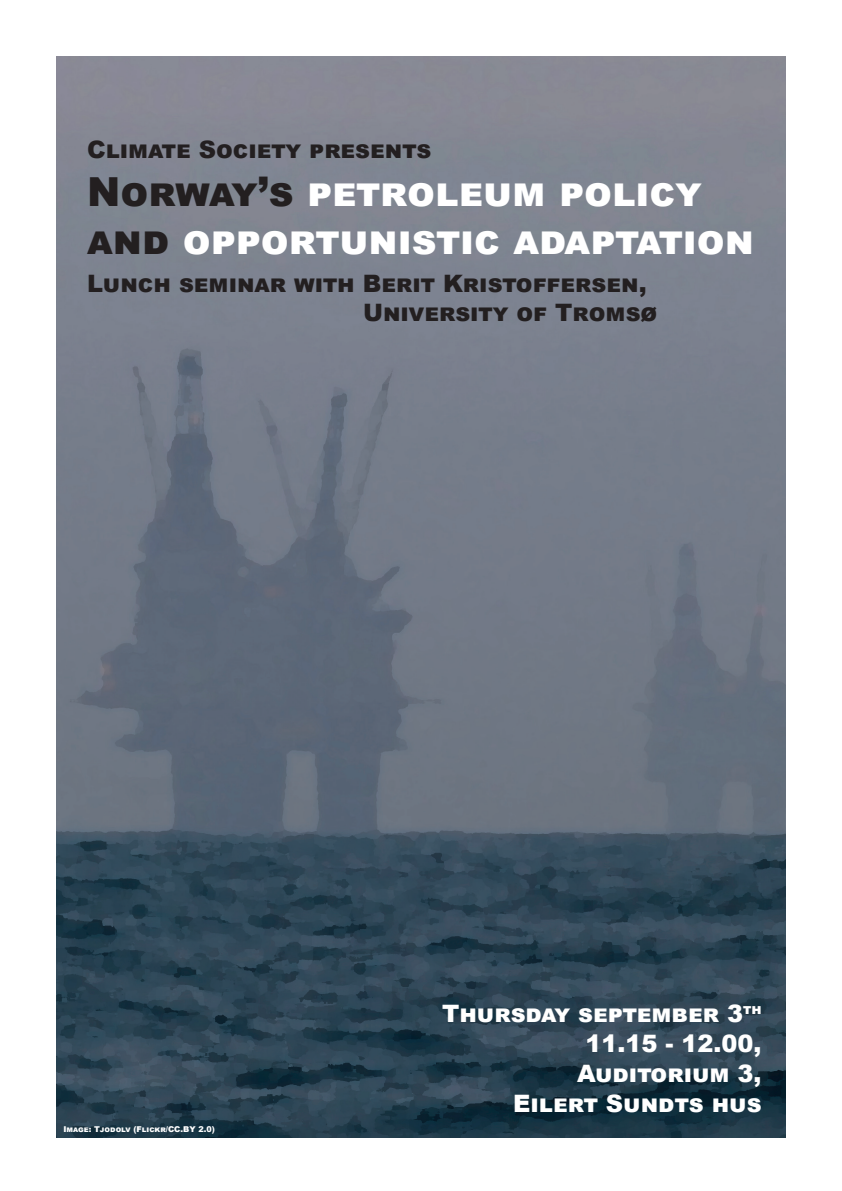
<style>
.page{position:relative;width:842px;height:1191px;background:#fff}
.page>*{position:absolute;margin:0;border:0;box-sizing:border-box;transform-origin:0 0}
.t1{font:900 40px/48px "Arial";color:#fff}
.t2{font:900 24px/29px "Arial";color:#231f20}
.t3{font:900 24px/30px "Arial";color:#fff;text-align:right}
.t4{font:900 8px "Arial";color:#fff}
.s1{color:#231f20}
</style>
<div class="page">
<img style="left:57px;top:57px;width:728px;height:1080px">
<p class="t2" style="left:87px;top:134px;width:346px">Climate Society presents</p>
<h1 class="t1" style="left:87px;top:166px;width:668px"><span class="s1">Norway’s</span> petroleum policy <span class="s1">and</span> opportunistic adaptation</h1>
<p class="t2" style="left:363px;top:268px;width:296px;text-indent:-276px">Lunch seminar with Berit Kristoffersen,<br>University of Tromsø</p>
<p class="t4" style="left:63px;top:1123px;width:153px">Image: Tjodolv (Flickr/CC.BY 2.0)</p>
<p class="t3" style="left:442px;top:998px;width:321px">Thursday september 3<sup>th<br></sup>11.15 - 12.00,<br>Auditorium 3,<br>Eilert Sundts hus</p>
</div>
